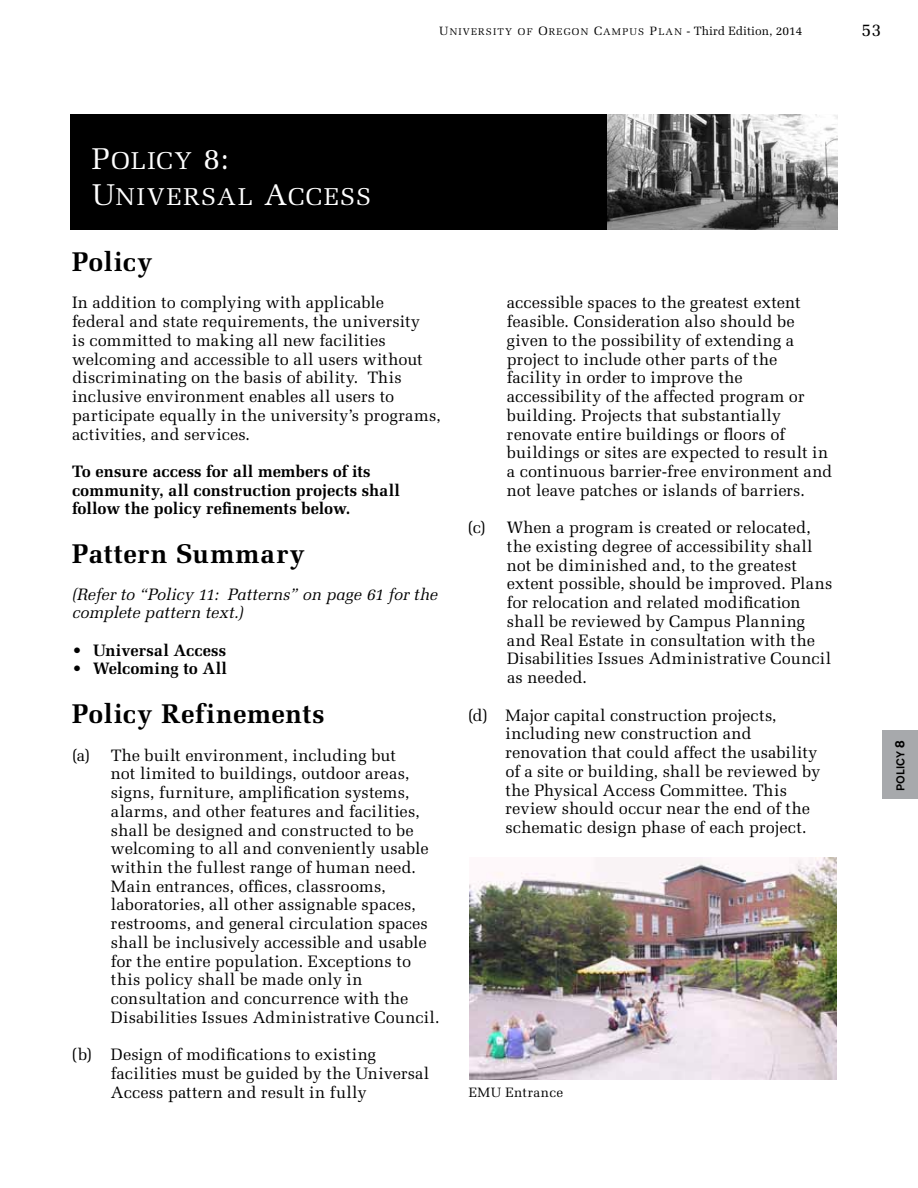
<style>
.page{position:relative;width:918px;height:1188px;background:#fff}
.page>*{position:absolute;margin:0;border:0;box-sizing:border-box;transform-origin:0 0}
.t1{font:700 27px "Melior";letter-spacing:.02em;color:#000}
.t2{font:24.3px/36px "Melior SC810";letter-spacing:.075em;color:#fff}
.t3{font:18px "Melior SC810";color:#000}
.t4{font:16.5px/18.8px "Melior";letter-spacing:.005em;color:#000}
.t5{font:700 16.5px/18.8px "Melior";letter-spacing:.005em;color:#000}
.t6{font:italic 16.5px/18px "Melior";color:#000}
.t7{font:13.5px "Melior";letter-spacing:.03em;color:#000}
.t8{font:500 11.25px "Akzidenz Grotesk BQ";color:#000}
.t9{font:9.75px "Melior SC810";letter-spacing:.125em;color:#000}
.s1{font-size:12px}
.s2{font-family:"Melior";font-size:12px}
.s3{font-size:30px}
.s4{font-weight:400}
.s5{font-size:13.5px}
</style>
<div class="page">
<div style="left:71px;top:114px;width:766px;height:115px;background:#000"></div>
<img style="left:607px;top:114px;width:231px;height:115px">
<div style="left:882px;top:731px;width:36px;height:68px;background:#a7a9ac"></div>
<img style="left:469px;top:857px;width:368px;height:223px">
<p class="t9" style="left:439px;top:26px;width:365px"><span class="s1">U</span>NIVERSITY OF <span class="s1">O</span> REGON <span class="s1">C</span>AMPUS <span class="s1">P</span> LAN <span class="s1">-</span> <span class="s2">Third Edition, 2014</span></p>
<p class="t3" style="left:861px;top:19px;width:22px">53</p>
<h2 class="t2" style="left:92px;top:143px;width:281px"><span class="s3">P</span>OLICY <span class="s3">8:<br>U</span>NIVERSAL <span class="s3">A</span>CCESS</h2>
<h1 class="t1" style="left:72px;top:245px;width:82px">Policy</h1>
<p class="t4" style="left:72px;top:293px;width:370px">In addition to complying with applicable federal and state requirements, the university<br>is committed to making all new facilities welcoming and accessible to all users without discriminating on the basis of ability. This inclusive environment enables all users to participate equally in the university’s programs, activities, and services.</p>
<p class="t5" style="left:72px;top:462px;width:330px">To ensure access for all members of its community, all construction projects shall follow the policy refinements below.</p>
<h1 class="t1" style="left:72px;top:538px;width:234px">Pattern Summary</h1>
<p class="t6" style="left:72px;top:586px;width:367px">(Refer to “Policy 11: Patterns” on page 61 for the complete pattern text.)</p>
<p class="t5" style="left:72px;top:640px;width:156px"><span class="s4">•</span> Universal Access</p>
<p class="t5" style="left:72px;top:659px;width:156px"><span class="s4">•</span> Welcoming to All</p>
<h1 class="t1" style="left:72px;top:698px;width:254px">Policy Refinements</h1>
<p class="t4" style="left:111px;top:746px;width:330px;text-indent:-39px">(a) The built environment, including but<br>not limited to buildings, outdoor areas, signs, furniture, amplification systems, alarms, and other features and facilities, shall be designed and constructed to be welcoming to all and conveniently usable within the fullest range of human need.<br>Main entrances, offices, classrooms, laboratories, all other assignable spaces, restrooms, and general circulation spaces shall be inclusively accessible and usable for the entire population. Exceptions to this policy shall be made only in consultation and concurrence with the Disabilities Issues Administrative Council.</p>
<p class="t4" style="left:111px;top:1045px;width:320px;text-indent:-39px">(b) Design of modifications to existing facilities must be guided by the Universal<br>Access pattern and result in fully</p>
<p class="t4" style="left:507px;top:293px;width:327px">accessible spaces to the greatest extent feasible. Consideration also should be given to the possibility of extending a project to include other parts of the facility in order to improve the accessibility of the affected program or building. Projects that substantially renovate entire buildings or floors of buildings or sites are expected to result in a continuous barrier-free environment and not leave patches or islands of barriers.</p>
<p class="t4" style="left:507px;top:518px;width:327px;text-indent:-39px">(c) When a program is created or relocated, the existing degree of accessibility shall not be diminished and, to the greatest extent possible, should be improved. Plans for relocation and related modification shall be reviewed by Campus Planning and Real Estate in consultation with the Disabilities Issues Administrative Council as needed.</p>
<p class="t4" style="left:506px;top:706px;width:316px;text-indent:-38px">(d) Major capital construction projects, including new construction and renovation that could affect the usability of a site or building, shall be reviewed by the Physical Access Committee. This review should occur near the end of the schematic design phase of each project.</p>
<p class="t7" style="left:469px;top:1085px;width:96px">EMU Entrance</p>
<p class="t8" style="left:894px;top:791px;width:52px;rotate:-90deg">POLICY <span class="s5">8</span></p>
</div>
